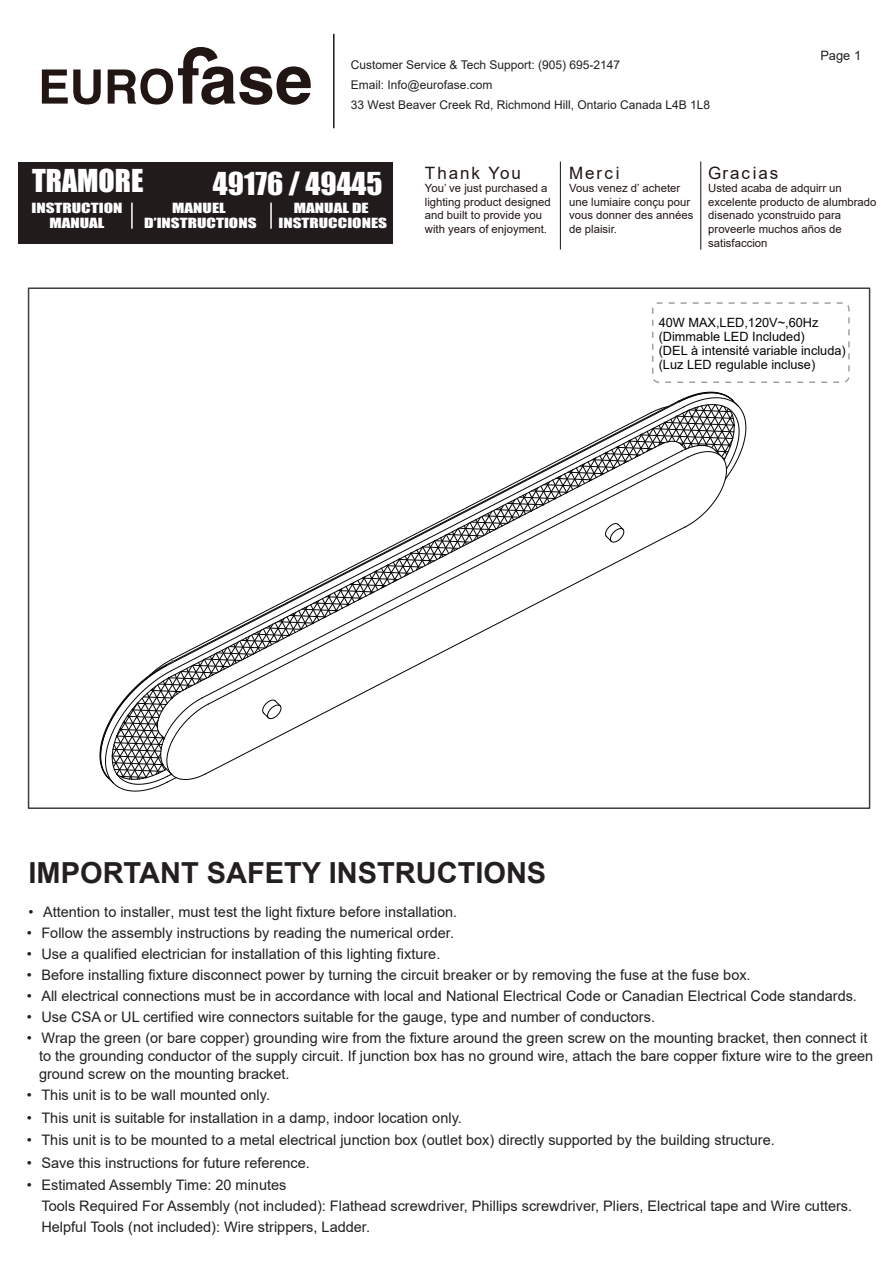
<style>
.page{position:relative;width:893px;height:1263px;background:#fff}
.page>*{position:absolute;margin:0;border:0;box-sizing:border-box;transform-origin:0 0}
.t1{font:700 28.95px "Arial";color:#231f20}
.t2{font:28.95px "Impact";color:#fff}
.t3{font:700 21.45px "Arial";color:#fcfcfc;scale:1.82 1}
.t4{font:16.95px "Arial";letter-spacing:.11em;color:#211613}
.t5{font:14.55px/18px "Arial";color:#221f1f}
.t6{font:14.55px "Arial";color:#231f20}
.t7{font:12.9px/14.5px "Impact";color:#fff;text-align:center;scale:1.34 1}
.t8{font:12.9px "Arial";color:#231f20}
.t9{font:12.75px/14.2px "Arial";color:#050404}
.t10{font:12px "Arial";color:#231f20}
.t11{font:11.4px/13.6px "Arial";color:#211613}
</style>
<div class="page">
<hr style="left:333px;top:34px;width:2px;height:94px;background:#211613">
<svg style="left:42px;top:69px;width:59px;height:35px"></svg>
<svg style="left:108px;top:47px;width:203px;height:58px"></svg>
<div style="left:19px;top:162px;width:374px;height:81px;background:#211b1b"></div>
<hr style="left:131px;top:203px;width:2px;height:25px;background:#fff">
<hr style="left:270px;top:203px;width:2px;height:25px;background:#fff">
<hr style="left:700px;top:161px;width:1px;height:89px;background:#211e1e">
<hr style="left:560px;top:161px;width:1px;height:89px;background:#211e1e">
<div style="left:652px;top:302px;width:198px;height:81px;border:2px dashed #9ea0a4;border-radius:6px"></div>
<svg style="left:99px;top:391px;width:648px;height:401px"></svg>
<p class="t10" style="left:351px;top:57px;width:271px">Customer Service &amp; Tech Support: (905) 695-2147</p>
<p class="t10" style="left:351px;top:77px;width:143px">Email: Info@eurofase.com</p>
<p class="t10" style="left:351px;top:96px;width:361px">33 West Beaver Creek Rd, Richmond Hill, Ontario Canada L4B 1L8</p>
<p class="t8" style="left:820px;top:47px;width:42px">Page 1</p>
<h1 class="t2" style="left:32px;top:158px;width:113px">TRAMORE</h1>
<h1 class="t2" style="left:213px;top:161px;width:171px">49176 / 49445</h1>
<p class="t7" style="left:31px;top:201px;width:69px">INSTRUCTION<br>MANUAL</p>
<p class="t7" style="left:144px;top:201px;width:85px">MANUEL<br>D’INSTRUCTIONS</p>
<p class="t7" style="left:278px;top:201px;width:83px">MANUAL DE<br>INSTRUCCIONES</p>
<h2 class="t3" style="left:40px;top:205px;width:147px">INSTUCTIONS</h2>
<p class="t4" style="left:425px;top:161px;width:98px">Thank You</p>
<p class="t11" style="left:425px;top:181px;width:128px">You’ ve just purchased a lighting product designed and built to provide you with years of enjoyment.</p>
<p class="t4" style="left:569px;top:161px;width:52px">Merci</p>
<p class="t11" style="left:569px;top:181px;width:126px">Vous venez d’ acheter une lumiaire conçu pour vous donner des années de plaisir.</p>
<p class="t4" style="left:708px;top:161px;width:72px">Gracias</p>
<p class="t11" style="left:708px;top:181px;width:170px">Usted acaba de adquirr un excelente producto de alumbrado disenado yconstruido para proveerle muchos años de satisfaccion</p>
<p class="t11" style="left:708px;top:222px;width:5px">.</p>
<p class="t9" style="left:659px;top:315px;width:189px">40W MAX,LED,120V~,60Hz (Dimmable LED Included)<br>(DEL à intensité variable includa) (Luz LED regulable incluse)</p>
<h1 class="t1" style="left:29px;top:852px;width:519px">IMPORTANT SAFETY INSTRUCTIONS</h1>
<p class="t6" style="left:29px;top:902px;width:430px">• Attention to installer, must test the light fixture before installation.</p>
<p class="t6" style="left:27px;top:923px;width:429px">• Follow the assembly instructions by reading the numerical order.</p>
<p class="t6" style="left:27px;top:944px;width:415px">• Use a qualified electrician for installation of this lighting fixture.</p>
<p class="t6" style="left:27px;top:965px;width:725px">• Before installing fixture disconnect power by turning the circuit breaker or by removing the fuse at the fuse box.</p>
<p class="t6" style="left:27px;top:986px;width:832px">• All electrical connections must be in accordance with local and National Electrical Code or Canadian Electrical Code standards.</p>
<p class="t6" style="left:27px;top:1007px;width:630px">• Use CSA or UL certified wire connectors suitable for the gauge, type and number of conductors.</p>
<p class="t5" style="left:39px;top:1029px;width:836px;text-indent:-12px">• Wrap the green (or bare copper) grounding wire from the fixture around the green screw on the mounting bracket, then connect it to the grounding conductor of the supply circuit. If junction box has no ground wire, attach the bare copper fixture wire to the green ground screw on the mounting bracket.</p>
<p class="t5" style="left:41px;top:1086px;width:230px">This unit is to be wall mounted only.</p>
<p class="t5" style="left:27px;top:1108px;width:436px">• This unit is suitable for installation in a damp, indoor location only.</p>
<p class="t5" style="left:27px;top:1131px;width:749px">• This unit is to be mounted to a metal electrical junction box (outlet box) directly supported by the building structure.</p>
<p class="t5" style="left:27px;top:1153px;width:284px">• Save this instructions for future reference.</p>
<p class="t5" style="left:41px;top:1174px;width:812px;line-height:20.9px;text-indent:-14px">• Estimated Assembly Time: 20 minutes<br>Tools Required For Assembly (not included): Flathead screwdriver, Phillips screwdriver, Pliers, Electrical tape and Wire cutters.<br>Helpful Tools (not included): Wire strippers, Ladder.</p>
<p class="t5" style="left:27px;top:1086px;width:7px">•</p>
</div>
